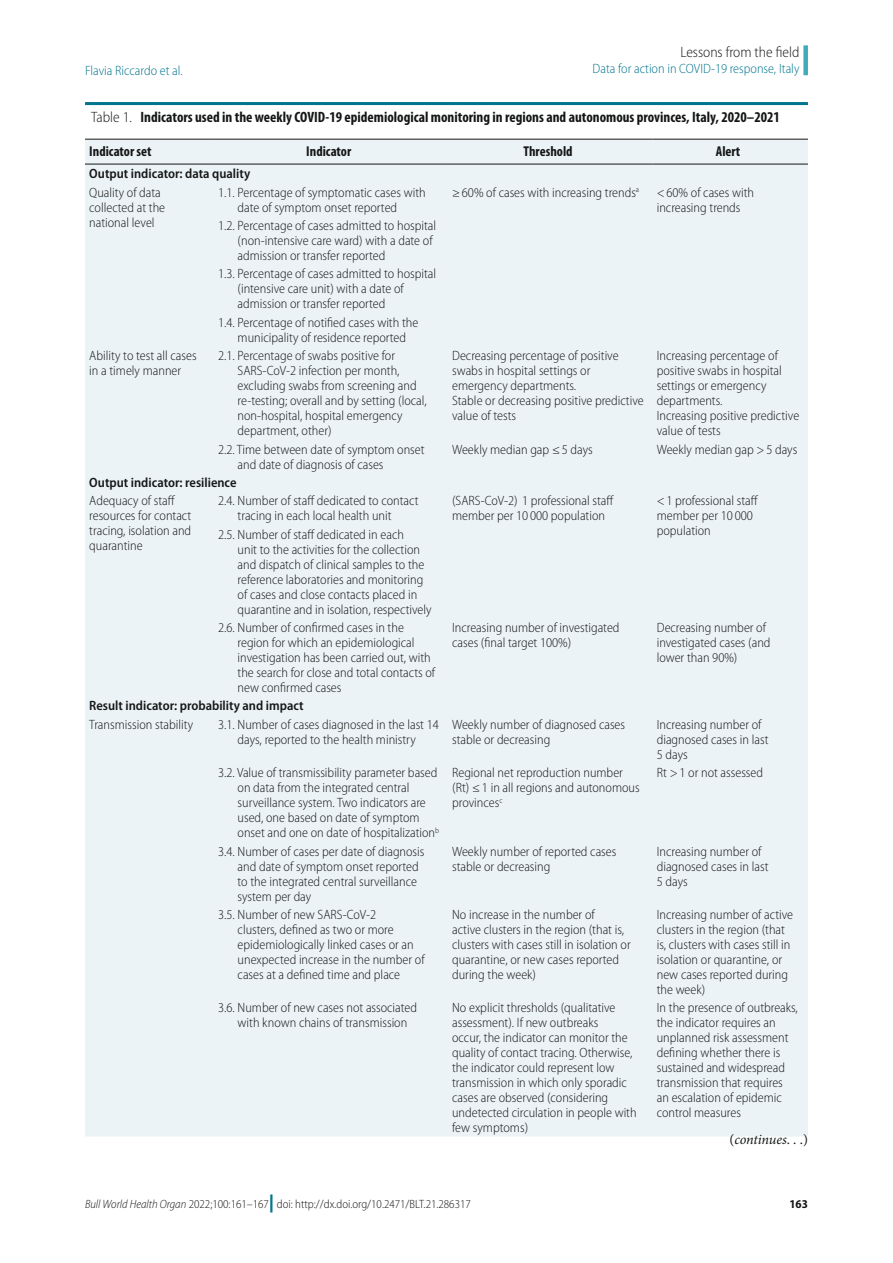
<style>
.page{position:relative;width:893px;height:1263px;background:#fff}
.page>*{position:absolute;margin:0;border:0;box-sizing:border-box;transform-origin:0 0}
.t1{font:700 condensed 15px "Myriad Pro";color:#151616}
.t2{font:300 semi-condensed 15px "Myriad Pro";color:#151616}
.t3{font:700 condensed 14.25px "Myriad Pro";color:#151616}
.t4{font:italic 14.25px "Minion Pro";letter-spacing:-.01em;color:#151616}
.t5{font:300 semi-condensed 13.5px/15px "Myriad Pro";color:#151616}
.t6{font:600 semi-condensed 13.5px "Myriad Pro";color:#151616}
.t7{font:300 semi-condensed 13.5px "Myriad Pro";color:#00758d}
.t8{font:300 semi-condensed 12px "Myriad Pro";color:#151616}
.t9{font:700 semi-condensed 12px "Myriad Pro";color:#151616}
.s1{font-weight:300;font-stretch:semi-condensed}
.s2{font-style:normal}
.s3{font-style:italic}
.s4{font-weight:900;font-stretch:normal;font-size:18px;color:#00758d}
</style>
<div class="page">
<div style="left:803px;top:45px;width:5px;height:30px;background:#3eacb9"></div>
<hr style="left:85px;top:102px;width:723px;height:3px;background:#00758d">
<div style="left:85px;top:140px;width:723px;height:996px;background:#ebf3f6"></div>
<hr style="left:85px;top:139px;width:129px;height:1px;background:#151616">
<hr style="left:214px;top:139px;width:234px;height:1px;background:#151616">
<hr style="left:448px;top:139px;width:204px;height:1px;background:#151616">
<hr style="left:652px;top:139px;width:156px;height:1px;background:#151616">
<hr style="left:85px;top:164px;width:129px;height:1px;background:#151616">
<hr style="left:214px;top:164px;width:234px;height:1px;background:#151616">
<hr style="left:448px;top:164px;width:204px;height:1px;background:#151616">
<hr style="left:652px;top:164px;width:156px;height:1px;background:#151616">
<p class="t2" style="left:680px;top:44px;width:120px">Lessons from the field</p>
<p class="t7" style="left:85px;top:63px;width:99px">Flavia Riccardo et al.</p>
<p class="t7" style="left:593px;top:61px;width:208px">Data for action in COVID-19 response, Italy</p>
<p class="t1" style="left:91px;top:108px;width:690px"><span class="s1">Table 1.</span> Indicators used in the weekly COVID-19 epidemiological monitoring in regions and autonomous provinces, Italy, 2020–2021</p>
<p class="t3" style="left:89px;top:144px;width:64px">Indicator set</p>
<p class="t3" style="left:306px;top:144px;width:46px">Indicator</p>
<p class="t3" style="left:524px;top:144px;width:51px">Threshold</p>
<p class="t3" style="left:716px;top:144px;width:26px">Alert</p>
<p class="t6" style="left:89px;top:166px;width:162px">Output indicator: data quality</p>
<p class="t5" style="left:89px;top:185px;width:77px">Quality of data collected at the national level</p>
<p class="t5" style="left:238px;top:185px;width:190px;text-indent:-19px">1.1. Percentage of symptomatic cases with date of symptom onset reported</p>
<p class="t5" style="left:452px;top:185px;width:189px">≥60% of cases with increasing trends<sup>a</sup></p>
<p class="t5" style="left:657px;top:185px;width:99px">&lt;60% of cases with increasing trends</p>
<p class="t5" style="left:238px;top:218px;width:200px;text-indent:-19px">1.2. Percentage of cases admitted to hospital (non-intensive care ward) with a date of admission or transfer reported</p>
<p class="t5" style="left:238px;top:267px;width:200px;text-indent:-19px">1.3. Percentage of cases admitted to hospital (intensive care unit) with a date of admission or transfer reported</p>
<p class="t5" style="left:218px;top:315px;width:202px;text-align:center">1.4. Percentage of notified cases with the municipality of residence reported</p>
<p class="t5" style="left:89px;top:348px;width:109px">Ability to test all cases in a timely manner</p>
<p class="t5" style="left:238px;top:348px;width:191px;text-indent:-19px">2.1. Percentage of swabs positive for SARS-CoV-2 infection per month, excluding swabs from screening and re-testing; overall and by setting (local, non-hospital, hospital emergency department, other)</p>
<p class="t5" style="left:452px;top:348px;width:193px">Decreasing percentage of positive swabs in hospital settings or emergency departments.<br>Stable or decreasing positive predictive value of tests</p>
<p class="t5" style="left:657px;top:348px;width:144px">Increasing percentage of positive swabs in hospital settings or emergency departments.<br>Increasing positive predictive value of tests</p>
<p class="t5" style="left:238px;top:442px;width:188px;text-indent:-19px">2.2. Time between date of symptom onset and date of diagnosis of cases</p>
<p class="t5" style="left:452px;top:442px;width:142px">Weekly median gap ≤5 days</p>
<p class="t5" style="left:657px;top:442px;width:142px">Weekly median gap &gt;5 days</p>
<p class="t6" style="left:89px;top:475px;width:149px">Output indicator: resilience</p>
<p class="t5" style="left:89px;top:494px;width:103px">Adequacy of staff resources for contact tracing, isolation and quarantine</p>
<p class="t5" style="left:218px;top:494px;width:202px;text-align:center">2.4. Number of staff dedicated to contact tracing in each local health unit</p>
<p class="t5" style="left:452px;top:494px;width:163px">(SARS-CoV-2) 1 professional staff member per 10 000 population</p>
<p class="t5" style="left:657px;top:494px;width:103px">&lt;1 professional staff member per 10 000 population</p>
<p class="t5" style="left:238px;top:527px;width:196px;text-indent:-19px">2.5. Number of staff dedicated in each<br>unit to the activities for the collection and dispatch of clinical samples to the reference laboratories and monitoring of cases and close contacts placed in quarantine and in isolation, respectively</p>
<p class="t5" style="left:238px;top:620px;width:199px;text-indent:-19px">2.6. Number of confirmed cases in the region for which an epidemiological investigation has been carried out, with the search for close and total contacts of new confirmed cases</p>
<p class="t5" style="left:452px;top:620px;width:169px">Increasing number of investigated cases (final target 100%)</p>
<p class="t5" style="left:657px;top:620px;width:115px">Decreasing number of investigated cases (and lower than 90%)</p>
<p class="t6" style="left:89px;top:698px;width:216px">Result indicator: probability and impact</p>
<p class="t5" style="left:89px;top:717px;width:105px">Transmission stability</p>
<p class="t5" style="left:218px;top:717px;width:222px;text-align:center">3.1. Number of cases diagnosed in the last 14 days, reported to the health ministry</p>
<p class="t5" style="left:452px;top:717px;width:175px">Weekly number of diagnosed cases stable or decreasing</p>
<p class="t5" style="left:657px;top:717px;width:113px">Increasing number of diagnosed cases in last<br>5 days</p>
<p class="t5" style="left:238px;top:765px;width:203px;text-indent:-19px">3.2. Value of transmissibility parameter based on data from the integrated central surveillance system. Two indicators are used, one based on date of symptom onset and one on date of hospitalization<sup>b</sup></p>
<p class="t5" style="left:452px;top:765px;width:189px">Regional net reproduction number (Rt) ≤1 in all regions and autonomous provinces<sup>c</sup></p>
<p class="t5" style="left:657px;top:765px;width:108px">Rt &gt;1 or not assessed</p>
<p class="t5" style="left:238px;top:844px;width:188px;text-indent:-19px">3.4. Number of cases per date of diagnosis and date of symptom onset reported to the integrated central surveillance system per day</p>
<p class="t5" style="left:452px;top:844px;width:166px">Weekly number of reported cases stable or decreasing</p>
<p class="t5" style="left:657px;top:844px;width:113px">Increasing number of diagnosed cases in last<br>5 days</p>
<p class="t5" style="left:238px;top:907px;width:188px;text-indent:-19px">3.5. Number of new SARS-CoV-2<br>clusters, defined as two or more epidemiologically linked cases or an unexpected increase in the number of cases at a defined time and place</p>
<p class="t5" style="left:452px;top:907px;width:180px">No increase in the number of<br>active clusters in the region (that is, clusters with cases still in isolation or quarantine, or new cases reported during the week)</p>
<p class="t5" style="left:657px;top:907px;width:138px">Increasing number of active clusters in the region (that is, clusters with cases still in isolation or quarantine, or new cases reported during the week)</p>
<p class="t5" style="left:238px;top:1001px;width:181px;text-indent:-19px">3.6. Number of new cases not associated with known chains of transmission</p>
<p class="t5" style="left:452px;top:1001px;width:186px">No explicit thresholds (qualitative assessment). If new outbreaks<br>occur, the indicator can monitor the quality of contact tracing. Otherwise, the indicator could represent low transmission in which only sporadic cases are observed (considering undetected circulation in people with few symptoms)</p>
<p class="t5" style="left:657px;top:1001px;width:143px">In the presence of outbreaks, the indicator requires an unplanned risk assessment defining whether there is sustained and widespread transmission that requires an escalation of epidemic control measures</p>
<p class="t4" style="left:729px;top:1131px;width:80px"><span class="s2">(</span>continues<span class="s2">. . .)</span></p>
<p class="t8" style="left:85px;top:1198px;width:387px"><span class="s3">Bull World Health Organ</span> 2022;100:161–167<span class="s4">|</span> doi: http://dx.doi.org/10.2471/BLT.21.286317</p>
<p class="t9" style="left:789px;top:1196px;width:20px">163</p>
</div>
